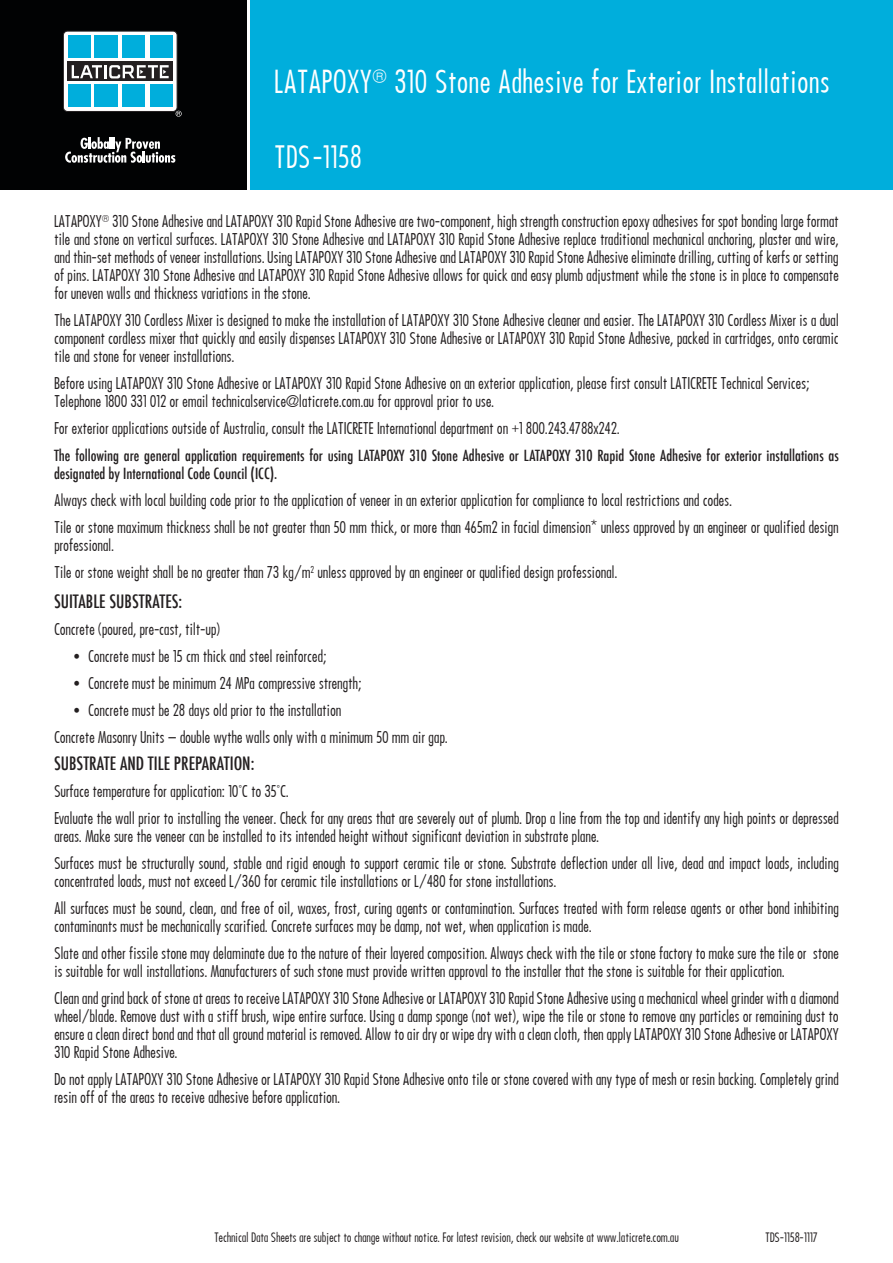
<style>
.page{position:relative;width:893px;height:1263px;background:#fff}
.page>*{position:absolute;margin:0;border:0;box-sizing:border-box;transform-origin:0 0}
.t1{font:500 29.25px "Futura Cond";color:#fff}
.t2{font:500 28.5px "Futura Cond";color:#fff}
.t3{font:500 18px "Futura";color:#231f20}
.t4{font:500 15px/18px "Futura Cond";letter-spacing:-.02em;color:#231f20}
.t5{font:500 15px/18px "Futura";color:#231f20}
.t6{font:500 12px "Futura Cond";letter-spacing:-.02em;color:#231f20}
.s1{font-family:"Futura"}
</style>
<div class="page">
<div style="left:0;top:0;width:246px;height:190px;background:#010203"></div>
<div style="left:250px;top:0;width:643px;height:190px;background:#00aedc"></div>
<div style="left:63px;top:31px;width:114px;height:80px;background:#fff;border-radius:4px"></div>
<div style="left:63px;top:31px;width:114px;height:81px;border:1px solid #231f20;border-radius:4px"></div>
<div style="left:68px;top:62px;width:105px;height:19px;background:#231f20"></div>
<svg style="left:72px;top:65px;width:97px;height:14px"></svg>
<div style="left:68px;top:84px;width:22px;height:23px;background:#00aedc"></div>
<div style="left:95px;top:84px;width:23px;height:23px;background:#00aedc"></div>
<div style="left:122px;top:84px;width:23px;height:23px;background:#00aedc"></div>
<div style="left:150px;top:84px;width:23px;height:23px;background:#00aedc"></div>
<div style="left:68px;top:35px;width:22px;height:23px;background:#00aedc"></div>
<div style="left:95px;top:35px;width:23px;height:23px;background:#00aedc"></div>
<div style="left:122px;top:35px;width:23px;height:23px;background:#00aedc"></div>
<div style="left:150px;top:35px;width:23px;height:23px;background:#00aedc"></div>
<svg style="left:176px;top:111px;width:6px;height:6px"></svg>
<svg style="left:65px;top:137px;width:110px;height:26px"></svg>
<p class="t1" style="left:274px;top:63px;width:557px">LATAPOXY<sup>®</sup> 310 Stone Adhesive for Exterior Installations</p>
<p class="t2" style="left:274px;top:139px;width:89px">TDS-1158</p>
<p class="t4" style="left:54px;top:212px;width:786px;text-align:justify">LATAPOXY<sup>®</sup> 310 Stone Adhesive and LATAPOXY 310 Rapid Stone Adhesive are two-component, high strength construction epoxy adhesives for spot bonding large format tile and stone on vertical surfaces. LATAPOXY 310 Stone Adhesive and LATAPOXY 310 Rapid Stone Adhesive replace traditional mechanical anchoring, plaster and wire, and thin-set methods of veneer installations. Using LATAPOXY 310 Stone Adhesive and LATAPOXY 310 Rapid Stone Adhesive eliminate drilling, cutting of kerfs or setting of pins. LATAPOXY 310 Stone Adhesive and LATAPOXY 310 Rapid Stone Adhesive allows for quick and easy plumb adjustment while the stone is in place to compensate for uneven walls and thickness variations in the stone.</p>
<p class="t4" style="left:54px;top:311px;width:786px;text-align:justify">The LATAPOXY 310 Cordless Mixer is designed to make the installation of LATAPOXY 310 Stone Adhesive cleaner and easier. The LATAPOXY 310 Cordless Mixer is a dual component cordless mixer that quickly and easily dispenses LATAPOXY 310 Stone Adhesive or LATAPOXY 310 Rapid Stone Adhesive, packed in cartridges, onto ceramic tile and stone for veneer installations.</p>
<p class="t4" style="left:54px;top:374px;width:757px">Before using LATAPOXY 310 Stone Adhesive or LATAPOXY 310 Rapid Stone Adhesive on an exterior application, please first consult LATICRETE Technical Services;</p>
<p class="t4" style="left:54px;top:392px;width:442px">Telephone 1800 331 012 or email technicalservice@laticrete.com.au for approval prior to use.</p>
<p class="t4" style="left:54px;top:419px;width:567px">For exterior applications outside of Australia, consult the LATICRETE International department on +1 800.243.4788x242.</p>
<p class="t5" style="left:54px;top:446px;width:786px">The following are general application requirements for using LATAPOXY 310 Stone Adhesive or LATAPOXY 310 Rapid Stone Adhesive for exterior installations as designated by International Code Council (ICC).</p>
<p class="t4" style="left:54px;top:491px;width:679px">Always check with local building code prior to the application of veneer in an exterior application for compliance to local restrictions and codes.</p>
<p class="t4" style="left:54px;top:518px;width:786px">Tile or stone maximum thickness shall be not greater than 50 mm thick, or more than 465m2 in facial dimension* unless approved by an engineer or qualified design professional.</p>
<p class="t4" style="left:54px;top:563px;width:565px">Tile or stone weight shall be no greater than 73 kg/m<sup>2</sup> unless approved by an engineer or qualified design professional.</p>
<p class="t3" style="left:54px;top:589px;width:130px">SUITABLE SUBSTRATES:</p>
<p class="t4" style="left:54px;top:620px;width:168px">Concrete (poured, pre-cast, tilt-up)</p>
<p class="t4" style="left:71px;top:647px;width:257px"><span class="s1">•</span> Concrete must be 15 cm thick and steel reinforced;</p>
<p class="t4" style="left:71px;top:674px;width:292px"><span class="s1">•</span> Concrete must be minimum 24 MPa compressive strength;</p>
<p class="t4" style="left:71px;top:701px;width:272px"><span class="s1">•</span> Concrete must be 28 days old prior to the installation</p>
<p class="t4" style="left:54px;top:728px;width:395px">Concrete Masonry Units – double wythe walls only with a minimum 50 mm air gap.</p>
<p class="t3" style="left:54px;top:751px;width:202px">SUBSTRATE AND TILE PREPARATION:</p>
<p class="t4" style="left:54px;top:782px;width:236px">Surface temperature for application: 10°C to 35°C.</p>
<p class="t4" style="left:54px;top:809px;width:786px">Evaluate the wall prior to installing the veneer. Check for any areas that are severely out of plumb. Drop a line from the top and identify any high points or depressed areas. Make sure the veneer can be installed to its intended height without significant deviation in substrate plane.</p>
<p class="t4" style="left:54px;top:854px;width:786px">Surfaces must be structurally sound, stable and rigid enough to support ceramic tile or stone. Substrate deflection under all live, dead and impact loads, including concentrated loads, must not exceed L/360 for ceramic tile installations or L/480 for stone installations.</p>
<p class="t4" style="left:54px;top:899px;width:786px">All surfaces must be sound, clean, and free of oil, waxes, frost, curing agents or contamination. Surfaces treated with form release agents or other bond inhibiting contaminants must be mechanically scarified. Concrete surfaces may be damp, not wet, when application is made.</p>
<p class="t4" style="left:54px;top:944px;width:786px">Slate and other fissile stone may delaminate due to the nature of their layered composition. Always check with the tile or stone factory to make sure the tile or stone is suitable for wall installations. Manufacturers of such stone must provide written approval to the installer that the stone is suitable for their application.</p>
<p class="t4" style="left:54px;top:989px;width:786px;text-align:justify">Clean and grind back of stone at areas to receive LATAPOXY 310 Stone Adhesive or LATAPOXY 310 Rapid Stone Adhesive using a mechanical wheel grinder with a diamond wheel/blade. Remove dust with a stiff brush, wipe entire surface. Using a damp sponge (not wet), wipe the tile or stone to remove any particles or remaining dust to ensure a clean direct bond and that all ground material is removed. Allow to air dry or wipe dry with a clean cloth, then apply LATAPOXY 310 Stone Adhesive or LATAPOXY 310 Rapid Stone Adhesive.</p>
<p class="t4" style="left:54px;top:1070px;width:786px">Do not apply LATAPOXY 310 Stone Adhesive or LATAPOXY 310 Rapid Stone Adhesive onto tile or stone covered with any type of mesh or resin backing. Completely grind resin off of the areas to receive adhesive before application.</p>
<p class="t6" style="left:214px;top:1230px;width:466px">Technical Data Sheets are subject to change without notice. For latest revision, check our website at www.laticrete.com.au</p>
<p class="t6" style="left:765px;top:1230px;width:54px">TDS-1158-1117</p>
</div>
